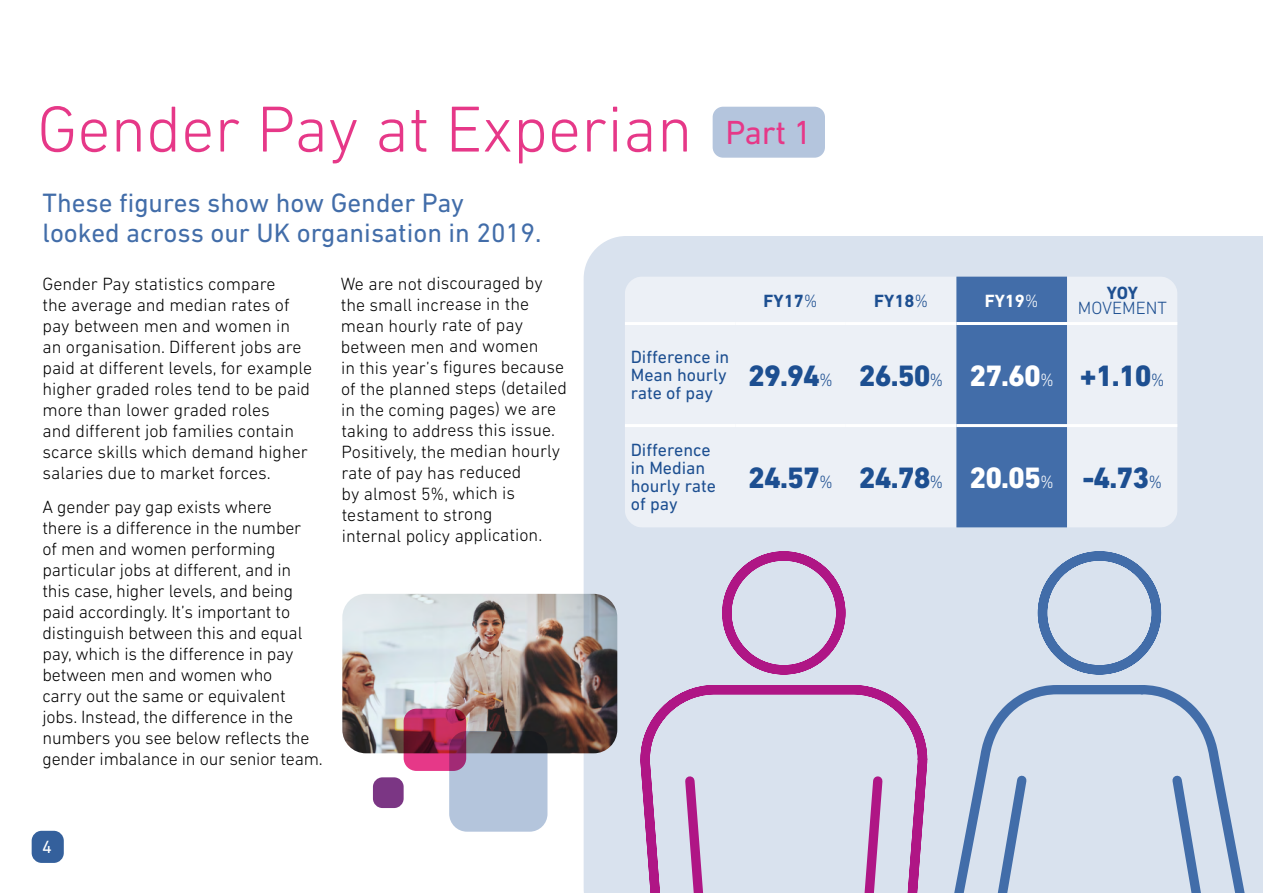
<style>
.page{position:relative;width:1263px;height:893px;background:#fff}
.page>*{position:absolute;margin:0;border:0;box-sizing:border-box;transform-origin:0 0}
.t1{font:300 66px "DIN Next LT Pro";color:#e63888}
.t2{font:34.05px "DIN Next LT Pro";color:#e63888}
.t3{font:800 30px "DIN Next LT Pro";letter-spacing:-.03em;color:#1d4f91}
.t4{font:27px/30px "DIN Next LT Pro";color:#426da9}
.t5{font:300 18px/21px "DIN Next LT Pro";letter-spacing:-.005em;color:#000}
.t6{font:18px/18px "DIN Next LT Pro";color:#1d4f91}
.t7{font:700 18px "DIN Next LT Pro";color:#1d4f91}
.t8{font:300 18px "DIN Next LT Pro";color:#1d4f91}
.t9{font:700 18px "DIN Next LT Pro";color:#fff}
.t10{font:18px "DIN Next LT Pro";color:#fff}
.s1{font-weight:300}
.s2{font-weight:300;font-size:18px}
.s3{color:#fff}
.s4{font-weight:300;font-size:18px;color:#fff}
</style>
<div class="page">
<div style="left:32px;top:831px;width:32px;height:32px;background:#34609c;border-radius:10px"></div>
<div style="left:584px;top:236px;width:679px;height:657px;background:#d9e2ee"></div>
<svg style="left:944px;top:547px;width:312px;height:346px"></svg>
<svg style="left:636px;top:528px;width:296px;height:365px"></svg>
<div style="left:625px;top:276px;width:552px;height:252px;background:#ecf0f6"></div>
<div style="left:956px;top:276px;width:111px;height:252px;background:#426da9"></div>
<hr style="left:625px;top:322px;width:110px;height:3px;background:#fff">
<hr style="left:735px;top:322px;width:111px;height:3px;background:#fff">
<hr style="left:846px;top:322px;width:110px;height:3px;background:#fff">
<hr style="left:956px;top:322px;width:111px;height:3px;background:#fff">
<hr style="left:1067px;top:322px;width:110px;height:3px;background:#fff">
<hr style="left:625px;top:424px;width:110px;height:3px;background:#fff">
<hr style="left:735px;top:424px;width:111px;height:3px;background:#fff">
<hr style="left:846px;top:424px;width:110px;height:3px;background:#fff">
<hr style="left:956px;top:424px;width:111px;height:3px;background:#fff">
<hr style="left:1067px;top:424px;width:110px;height:3px;background:#fff">
<div style="left:449px;top:731px;width:98px;height:101px;background:#b4c5dc;border-radius:18px"></div>
<svg style="left:404px;top:709px;width:62px;height:62px"></svg>
<div style="left:373px;top:777px;width:31px;height:31px;background:#7b3684;border-radius:10px"></div>
<img style="left:342px;top:594px;width:275px;height:159px">
<div style="left:713px;top:107px;width:112px;height:51px;background:#b4c5dd;border-radius:10px"></div>
<h1 class="t1" style="left:37px;top:91px;width:657px">Gender Pay at Experian</h1>
<h3 class="t4" style="left:43px;top:187px;width:500px">These figures show how Gender Pay looked across our UK organisation in 2019.</h3>
<h2 class="t2" style="left:725px;top:113px;width:88px">Part 1</h2>
<p class="t5" style="left:43px;top:273px;width:271px">Gender Pay statistics compare<br>the average and median rates of pay between men and women in an organisation. Different jobs are paid at different levels, for example higher graded roles tend to be paid more than lower graded roles<br>and different job families contain scarce skills which demand higher salaries due to market forces.</p>
<p class="t5" style="left:43px;top:496px;width:282px">A gender pay gap exists where<br>there is a difference in the number<br>of men and women performing particular jobs at different, and in this case, higher levels, and being paid accordingly. It’s important to distinguish between this and equal pay, which is the difference in pay between men and women who<br>carry out the same or equivalent jobs. Instead, the difference in the numbers you see below reflects the gender imbalance in our senior team.</p>
<p class="t5" style="left:341px;top:273px;width:228px">We are not discouraged by the small increase in the mean hourly rate of pay between men and women<br>in this year’s figures because of the planned steps (detailed in the coming pages) we are taking to address this issue.<br>Positively, the median hourly rate of pay has reduced<br>by almost 5%, which is testament to strong<br>internal policy application.</p>
<p class="t10" style="left:42px;top:836px;width:11px">4</p>
<p class="t7" style="left:763px;top:290px;width:56px">FY17<span class="s1">%</span></p>
<p class="t7" style="left:874px;top:290px;width:56px">FY18<span class="s1">%</span></p>
<p class="t9" style="left:985px;top:290px;width:56px">FY19<span class="s1">%</span></p>
<p class="t7" style="left:1107px;top:283px;width:33px">YOY</p>
<p class="t8" style="left:1078px;top:298px;width:91px">MOVEMENT</p>
<p class="t6" style="left:631px;top:348px;width:100px">Difference in<br>Mean hourly</p>
<h3 class="t3" style="left:631px;top:358px;width:535px"><sub>rate</sub> <sub>of</sub> <sub>pay</sub> 29.94<span class="s2">%</span> 26.50<span class="s2">%</span> <span class="s3">27.60</span><span class="s4">%</span> +1.10<span class="s2">%</span></h3>
<p class="t6" style="left:631px;top:441px;width:87px">Difference in Median hourly rate of pay</p>
<h3 class="t3" style="left:748px;top:460px;width:415px">24.57<span class="s2">%</span> 24.78<span class="s2">%</span> <span class="s3">20.05</span><span class="s4">%</span> -4.73<span class="s2">%</span></h3>
</div>
